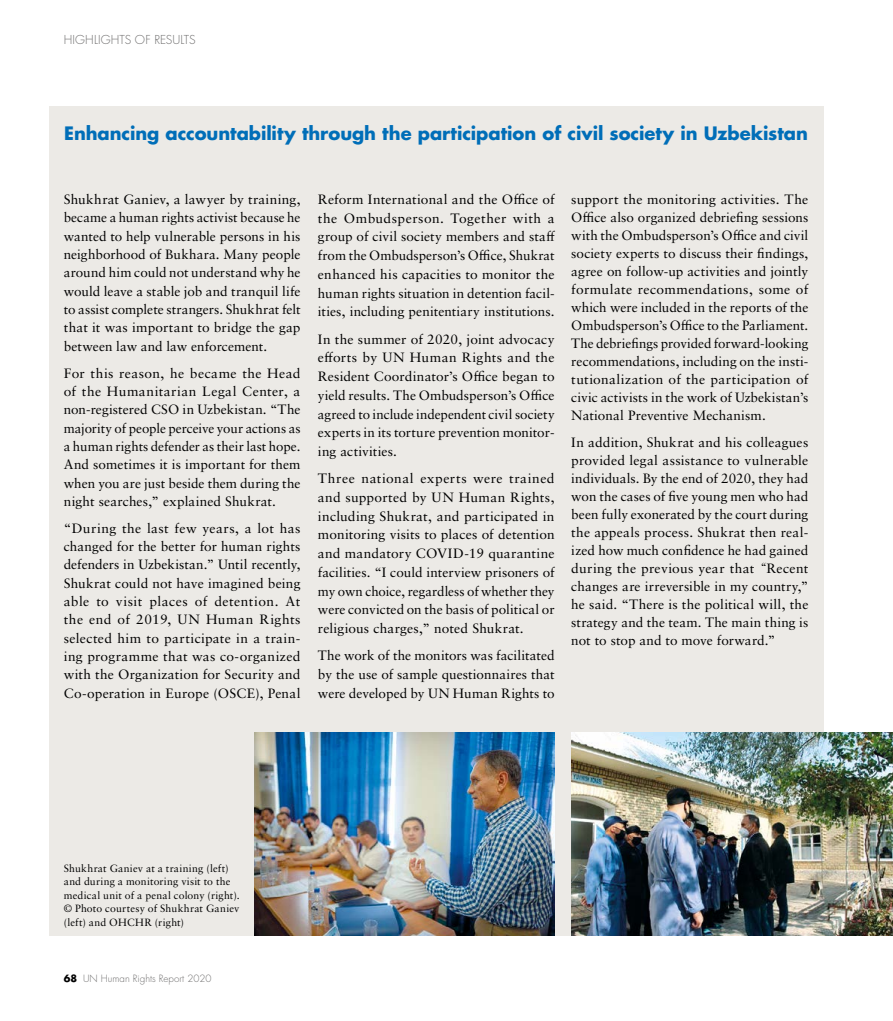
<style>
.page{position:relative;width:893px;height:1021px;background:#fff}
.page>*{position:absolute;margin:0;border:0;box-sizing:border-box;transform-origin:0 0}
.story_title{font:700 18px "Futura Std";letter-spacing:-.005em;color:#006eb8}
.body{font:13.5px/18.3px "Sabon LT Pro";letter-spacing:.005em;color:#000;text-align:justify}
.t1{font:300 12px "Futura Std";letter-spacing:.01em;color:#706f6f}
.image_credit{font:10.5px/13.5px "Sabon LT Pro";letter-spacing:.02em;color:#000}
.t2{font:300 9.75px "Futura Std";color:#706f6f}
.s1{font-family:"Didot";font-style:italic}
.s2{font-weight:700;color:#000}
</style>
<div class="page">
<div style="left:49px;top:106px;width:774px;height:829px;background:#eceae6"></div>
<img style="left:254px;top:732px;width:300px;height:203px">
<img style="left:571px;top:732px;width:322px;height:203px">
<p class="t1" style="left:64px;top:32px;width:133px">HIGHLIGHTS OF RESULTS</p>
<p class="story_title" style="left:64px;top:121px;width:745px">Enhancing accountability through the participation of civil society in Uzbekistan</p>
<p class="body" style="left:64px;top:190px;width:238px">Shukhrat Ganiev, a lawyer by training, became a human rights activist because he wanted to help vulnerable persons in his neighborhood of Bukhara. Many people around him could not understand why he would leave a stable job and tranquil life to assist complete strangers. Shukhrat felt that it was important to bridge the gap between law and law enforcement.</p>
<p class="body" style="left:64px;top:363px;width:238px">For this reason, he became the Head of the Humanitarian Legal Center, a non-registered CSO in Uzbekistan. “The majority of people perceive your actions as a human rights defender as their last hope.<br>And sometimes it is important for them when you are just beside them during the night searches,” explained Shukrat.</p>
<p class="body" style="left:64px;top:518px;width:238px">“During the last few years, a lot has changed for the better for human rights defenders in Uzbekistan.” Until recently, Shukrat could not have imagined being able to visit places of detention. At the end of 2019, UN Human Rights selected him to participate in a train&shy;ing programme that was co-organized with the Organization for Security and Co-operation in Europe (OSCE), Penal</p>
<p class="body" style="left:318px;top:189px;width:239px;line-height:18.8px">Reform International and the Office of the Ombudsperson. Together with a group of civil society members and staff from the Ombudsperson’s Office, Shukrat enhanced his capacities to monitor the human rights situation in detention facil&shy;ities, including penitentiary institutions.</p>
<p class="body" style="left:318px;top:329px;width:238px;line-height:18.8px">In the summer of 2020, joint advocacy efforts by UN Human Rights and the Resident Coordinator’s Office began to yield results. The Ombudsperson’s Office agreed to include independent civil society experts in its torture prevention monitor&shy;ing activities.</p>
<p class="body" style="left:318px;top:469px;width:238px;line-height:18.8px">Three national experts were trained and supported by UN Human Rights, including Shukrat, and participated in monitoring visits to places of detention and mandatory COVID-19 quarantine facilities. “I could interview prisoners of my own choice, regardless of whether they were convicted on the basis of political or religious charges,” noted Shukrat.</p>
<p class="body" style="left:318px;top:645px;width:238px;line-height:18.8px">The work of the monitors was facilitated by the use of sample questionnaires that were developed by UN Human Rights to</p>
<p class="body" style="left:571px;top:190px;width:239px">support the monitoring activities. The Office also organized debriefing sessions with the Ombudsperson’s Office and civil society experts to discuss their findings, agree on follow-up activities and jointly formulate recommendations, some of which were included in the reports of the Ombudsperson’s Office to the Parliament.<br>The debriefings provided forward-looking recommendations, including on the insti&shy;tutionalization of the participation of civic activists in the work of Uzbekistan’s National Preventive Mechanism.</p>
<p class="body" style="left:571px;top:432px;width:239px">In addition, Shukrat and his colleagues provided legal assistance to vulnerable individuals. By the end of 2020, they had won the cases of five young men who had been fully exonerated by the court during the appeals process. Shukrat then real&shy;ized how much confidence he had gained during the previous year that <span class="s1">“</span>Recent changes are irreversible in my country,” he said. “There is the political will, the strategy and the team. The main thing is not to stop and to move forward.”</p>
<p class="image_credit" style="left:64px;top:860px;width:177px">Shukhrat Ganiev at a training (left) and during a monitoring visit to the medical unit of a penal colony (right). © Photo courtesy of Shukhrat Ganiev (left) and OHCHR (right)</p>
<p class="t2" style="left:64px;top:973px;width:149px"><span class="s2">68</span> UN Human Rights Report 2020</p>
</div>
